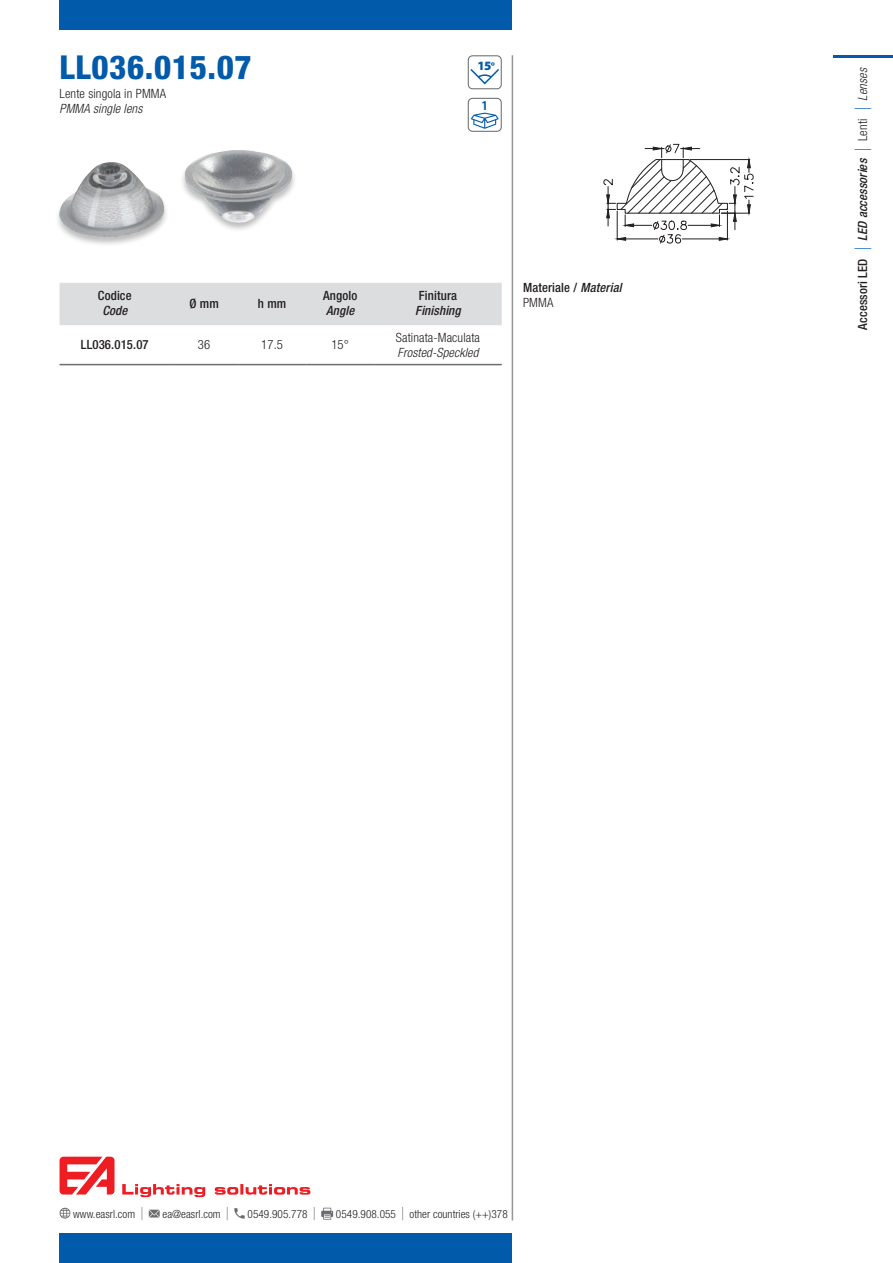
<style>
.page{position:relative;width:893px;height:1263px;background:#fff}
.page>*{position:absolute;margin:0;border:0;box-sizing:border-box;transform-origin:0 0}
.t1{font:800 condensed 33px "Helvetica Neue LT Std";letter-spacing:.02em;color:#015aaa}
.t2{font:700 condensed 13.5px "Myriad Pro";color:#015aaa}
.t3{font:500 condensed 12.75px/15px "Helvetica Neue LT Std";letter-spacing:.01em;color:#231f20}
.t4{font:italic 500 condensed 12.75px "Helvetica Neue LT Std";letter-spacing:.01em;color:#231f20}
.t5{font:300 condensed 12.75px "Helvetica Neue LT Std";letter-spacing:.01em;color:#231f20}
.t6{font:italic 300 condensed 12.75px "Helvetica Neue LT Std";letter-spacing:.01em;color:#231f20}
.t7{font:900 12.75px "Myriad Pro";color:#015aaa}
.t8{font:300 condensed 11.25px "Helvetica Neue LT Std";letter-spacing:.005em;color:#231f20}
.s1{font-size:11.25px}
.s2{font-style:italic}
.s3{font-weight:300}
.s4{font-style:normal}
.s5{font-weight:300;font-size:15.3px;color:#015aaa}
.s6{font-weight:300;font-style:normal}
.s7{font-size:18px;color:#6c6d70}
</style>
<div class="page">
<hr style="left:833px;top:55px;width:60px;height:3px;background:#015aaa">
<div style="left:60px;top:1233px;width:452px;height:30px;background:#015aaa"></div>
<div style="left:60px;top:0;width:452px;height:30px;background:#015aaa"></div>
<svg style="left:60px;top:1157px;width:55px;height:37px"></svg>
<svg style="left:122px;top:1184px;width:188px;height:13px"></svg>
<svg style="left:59px;top:1207px;width:12px;height:12px"></svg>
<svg style="left:149px;top:1210px;width:11px;height:7px"></svg>
<svg style="left:234px;top:1208px;width:11px;height:10px"></svg>
<svg style="left:321px;top:1208px;width:12px;height:12px"></svg>
<hr style="left:512px;top:55px;width:1px;height:1165px;background:#939598">
<svg style="left:603px;top:144px;width:151px;height:100px"></svg>
<div style="left:55px;top:150px;width:242px;height:97px;background:#231f20;opacity:.3"></div>
<img style="left:60px;top:150px;width:232px;height:87px">
<div style="left:468px;top:55px;width:34px;height:34px;border:1px solid #6c6d70;border-radius:4px"></div>
<svg style="left:469px;top:67px;width:32px;height:19px"></svg>
<div style="left:468px;top:98px;width:34px;height:34px;border:1px solid #6c6d70;border-radius:4px"></div>
<svg style="left:471px;top:113px;width:28px;height:16px"></svg>
<div style="left:60px;top:283px;width:442px;height:42px;background:#dcdddf"></div>
<hr style="left:60px;top:364px;width:110px;height:1px;background:#6c6d70">
<hr style="left:170px;top:364px;width:68px;height:1px;background:#6c6d70">
<hr style="left:238px;top:364px;width:68px;height:1px;background:#6c6d70">
<hr style="left:306px;top:364px;width:68px;height:1px;background:#6c6d70">
<hr style="left:374px;top:364px;width:128px;height:1px;background:#6c6d70">
<h1 class="t1" style="left:60px;top:47px;width:194px">LL036.015.07</h1>
<p class="t5" style="left:60px;top:86px;width:108px">Lente singola in PMMA</p>
<p class="t6" style="left:60px;top:101px;width:84px">PMMA single lens</p>
<p class="t7" style="left:477px;top:57px;width:19px">15<span class="s1">°</span></p>
<p class="t2" style="left:482px;top:98px;width:7px">1</p>
<p class="t3" style="left:98px;top:288px;width:35px">Codice</p>
<p class="t4" style="left:102px;top:303px;width:26px">Code</p>
<p class="t3" style="left:189px;top:296px;width:31px">Ø mm</p>
<p class="t3" style="left:258px;top:296px;width:30px">h mm</p>
<p class="t3" style="left:323px;top:288px;width:36px">Angolo</p>
<p class="t4" style="left:326px;top:303px;width:30px">Angle</p>
<p class="t3" style="left:81px;top:337px;width:69px">LL036.015.07</p>
<p class="t5" style="left:198px;top:338px;width:14px">36</p>
<p class="t5" style="left:261px;top:338px;width:23px">17.5</p>
<p class="t5" style="left:331px;top:338px;width:19px">15°</p>
<p class="t3" style="left:419px;top:288px;width:40px">Finitura</p>
<p class="t4" style="left:415px;top:303px;width:47px">Finishing</p>
<p class="t5" style="left:396px;top:330px;width:86px">Satinata-Maculata</p>
<p class="t6" style="left:398px;top:345px;width:82px">Frosted-Speckled</p>
<p class="t3" style="left:523px;top:280px;width:100px">Materiale / <span class="s2">Material<br></span><span class="s3">PMMA</span></p>
<p class="t4" style="left:855px;top:330px;width:263px;rotate:-90deg"><span class="s4">Accessori LED</span> <span class="s5">|</span> LED accessories <span class="s5">|</span> <span class="s6">Lenti</span> <span class="s5">|</span> <span class="s3">Lenses</span></p>
<p class="t8" style="left:73px;top:1207px;width:71px">www.easrl.com <span class="s7">|</span></p>
<p class="t8" style="left:162px;top:1207px;width:68px">ea@easrl.com <span class="s7">|</span></p>
<p class="t8" style="left:248px;top:1207px;width:70px">0549.905.778 <span class="s7">|</span></p>
<p class="t8" style="left:336px;top:1207px;width:173px">0549.908.055 <span class="s7">|</span> other countries (++)378</p>
</div>
